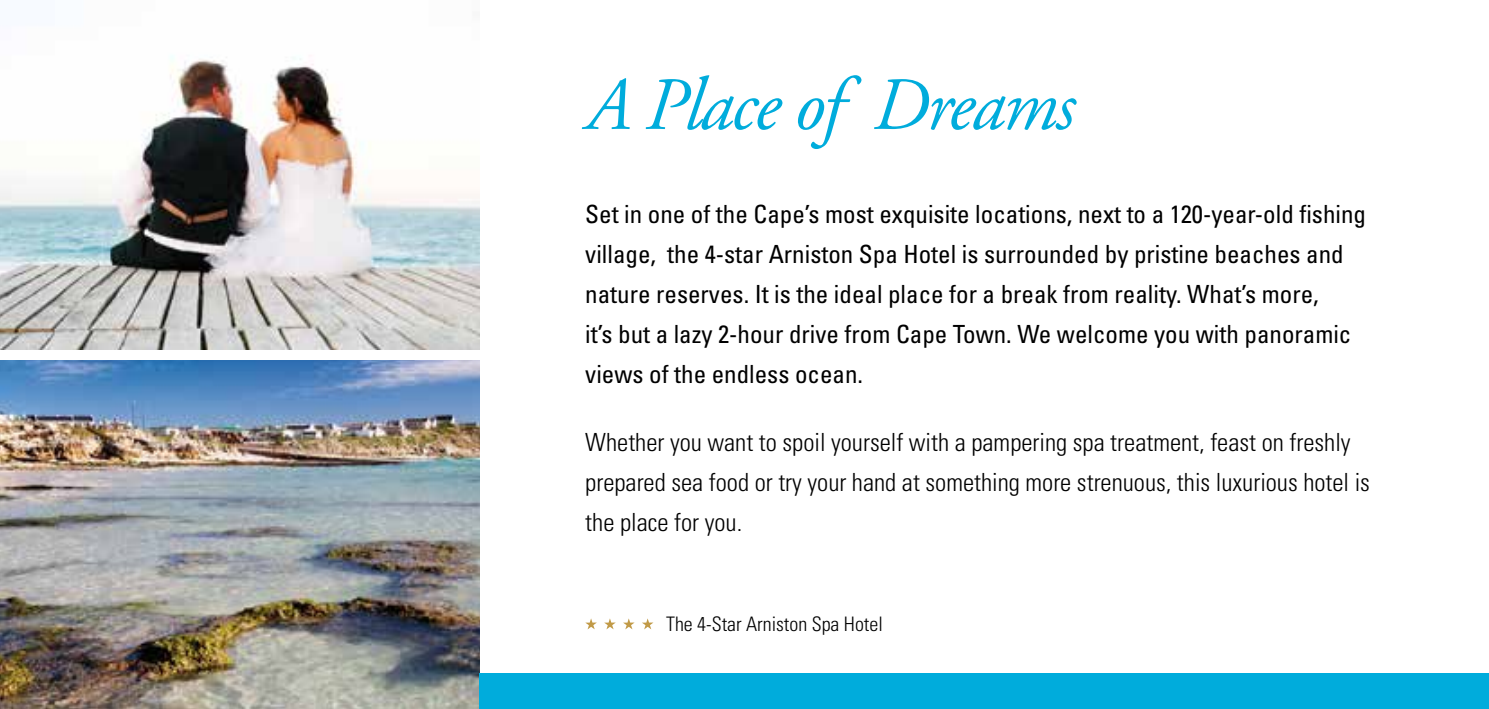
<style>
.page{position:relative;width:1489px;height:709px;background:#fff}
.page>*{position:absolute;margin:0;border:0;box-sizing:border-box;transform-origin:0 0}
.t1{font:italic 75px "Adobe Garamond Pro";letter-spacing:-.03em;color:#00acdc}
.t2{font:condensed 25px/40px "Univers";color:#000}
.t3{font:300 condensed 25px/40px "Univers";color:#000}
.t4{font:300 condensed 20px "Univers";color:#000}
</style>
<div class="page">
<img style="left:0;top:360px;width:480px;height:349px">
<img style="left:0;top:55px;width:480px;height:294px">
<div style="left:480px;top:673px;width:1008px;height:36px;background:#00acdc"></div>
<svg style="left:623px;top:618px;width:11px;height:11px"></svg>
<svg style="left:642px;top:618px;width:11px;height:11px"></svg>
<svg style="left:585px;top:618px;width:12px;height:11px"></svg>
<svg style="left:604px;top:618px;width:11px;height:11px"></svg>
<h1 class="t1" style="left:586px;top:60px;width:490px">A Place of Dreams</h1>
<p class="t2" style="left:585px;top:193px;width:782px">Set in one of the Cape’s most exquisite locations, next to a 120-year-old fishing village, the 4-star Arniston Spa Hotel is surrounded by pristine beaches and nature reserves. It is the ideal place for a break from reality. What’s more,<br>it’s but a lazy 2-hour drive from Cape Town. We welcome you with panoramic views of the endless ocean.</p>
<p class="t3" style="left:585px;top:422px;width:786px">Whether you want to spoil yourself with a pampering spa treatment, feast on freshly prepared sea food or try your hand at something more strenuous, this luxurious hotel is the place for you.</p>
<p class="t4" style="left:666px;top:611px;width:218px">The 4-Star Arniston Spa Hotel</p>
</div>
